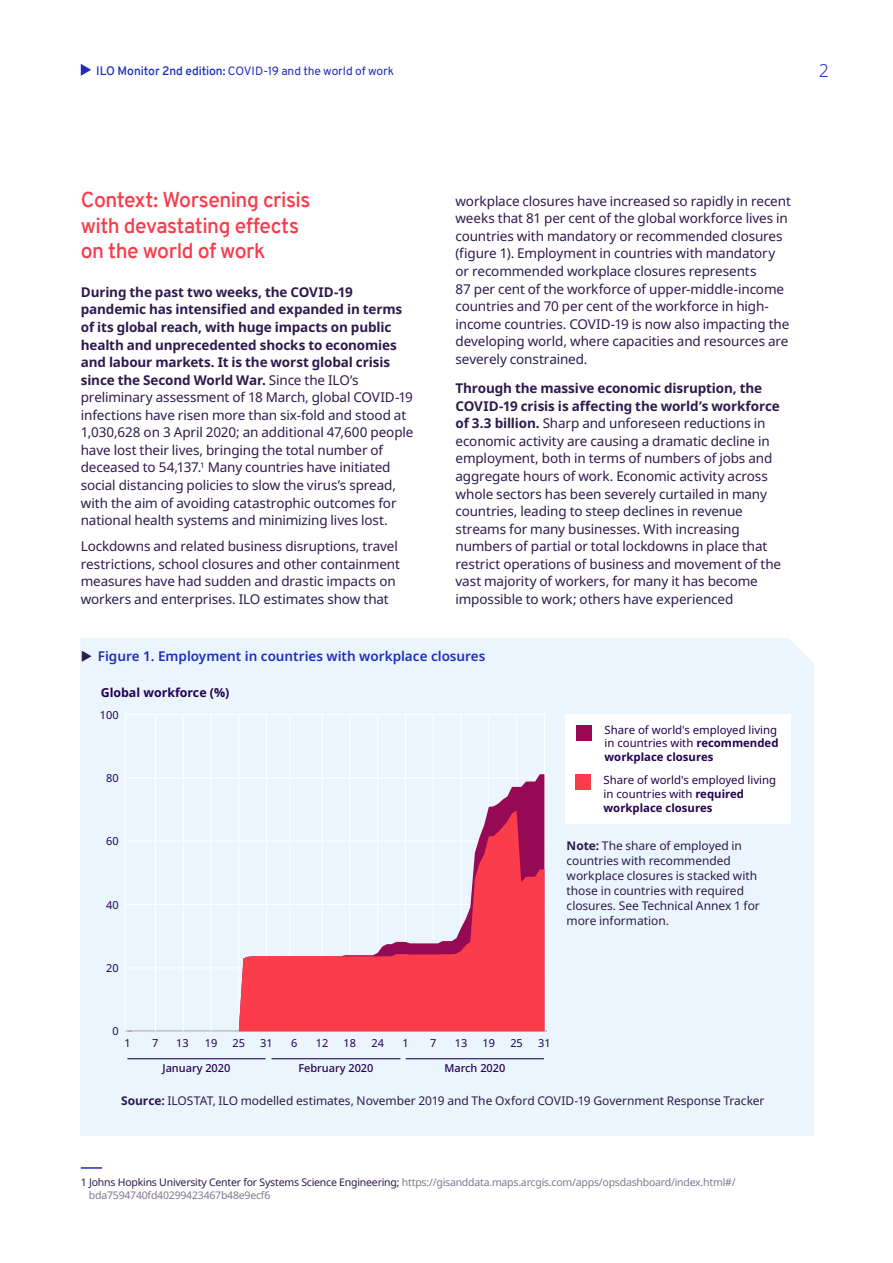
<style>
.page{position:relative;width:893px;height:1263px;background:#fff}
.page>*{position:absolute;margin:0;border:0;box-sizing:border-box;transform-origin:0 0}
.Briefing_A4_-_Sub_he{font:600 21px/25.5px "Overpass";letter-spacing:-.025em;color:#fa3c4b}
.t1{font:300 18px "Noto Sans";color:#1e2dbe}
.Briefing_A4_-_Body{font:13.5px/17.5px "Noto Sans";letter-spacing:-.01em;color:#2c1b4d}
.t2{font:600 13.5px "Noto Sans";color:#1e2dbe}
.t3{font:700 12.45px "Noto Sans";color:#230050}
.Note__Notes{font:12px/15px "Noto Sans";letter-spacing:-.005em;color:#2c1b4d}
.t4{font:12px "Overpass";letter-spacing:-.005em;color:#1e2dbe}
.t5{font:11.4px/13.6px "Noto Sans";color:#230050;text-align:justify}
.t6{font:10.95px "Noto Sans";color:#230050}
.t7{font:500 10.95px "Noto Sans";color:#230050}
.Briefing_A4-_footnot{font:10.5px/13.5px "Noto Sans";letter-spacing:-.02em;color:#807694}
.s1{font-weight:600}
.s2{font-weight:700}
.s3{color:#2c1b4d}
</style>
<div class="page">
<svg style="left:81px;top:64px;width:10px;height:12px"></svg>
<hr style="left:81px;top:1167px;width:21px;height:2px;background:#1e2dbe">
<div style="left:80px;top:638px;width:734px;height:27px;background:#ebf5fd"></div>
<div style="left:80px;top:665px;width:734px;height:470px;background:#ebf5fd"></div>
<hr style="left:155px;top:714px;width:1px;height:317px;background:#fff">
<hr style="left:183px;top:714px;width:1px;height:317px;background:#fff">
<hr style="left:211px;top:714px;width:1px;height:317px;background:#fff">
<hr style="left:238px;top:714px;width:1px;height:317px;background:#fff">
<hr style="left:266px;top:714px;width:1px;height:317px;background:#fff">
<hr style="left:289px;top:714px;width:1px;height:317px;background:#fff">
<hr style="left:322px;top:714px;width:1px;height:317px;background:#fff">
<hr style="left:350px;top:714px;width:1px;height:317px;background:#fff">
<hr style="left:377px;top:714px;width:1px;height:317px;background:#fff">
<hr style="left:405px;top:714px;width:1px;height:317px;background:#fff">
<hr style="left:433px;top:714px;width:1px;height:317px;background:#fff">
<hr style="left:461px;top:714px;width:1px;height:317px;background:#fff">
<hr style="left:489px;top:714px;width:1px;height:317px;background:#fff">
<hr style="left:516px;top:714px;width:1px;height:317px;background:#fff">
<hr style="left:544px;top:714px;width:1px;height:317px;background:#fff">
<hr style="left:125px;top:714px;width:1px;height:317px;background:#fff">
<hr style="left:125px;top:1031px;width:422px;height:1px;background:#fff">
<hr style="left:125px;top:967px;width:422px;height:1px;background:#fff">
<hr style="left:125px;top:904px;width:422px;height:1px;background:#fff">
<hr style="left:125px;top:841px;width:422px;height:1px;background:#fff">
<hr style="left:125px;top:777px;width:422px;height:1px;background:#fff">
<hr style="left:125px;top:714px;width:422px;height:1px;background:#fff">
<svg style="left:182px;top:774px;width:362px;height:37px"></svg>
<svg style="left:128px;top:811px;width:416px;height:220px"></svg>
<hr style="left:272px;top:1058px;width:128px;height:1px;background:#230050">
<hr style="left:127px;top:1058px;width:138px;height:1px;background:#230050">
<hr style="left:406px;top:1058px;width:138px;height:1px;background:#230050">
<div style="left:565px;top:714px;width:226px;height:109px;background:#fff"></div>
<div style="left:577px;top:725px;width:15px;height:15px;background:#960a55"></div>
<div style="left:576px;top:775px;width:15px;height:15px;background:#fa3c4b"></div>
<svg style="left:82px;top:650px;width:10px;height:11px"></svg>
<p class="t4" style="left:96px;top:62px;width:299px"><span class="s1">ILO Monitor 2nd edition:</span> COVID-19 and the world of work</p>
<h2 class="t1" style="left:819px;top:57px;width:12px">2</h2>
<p class="Briefing_A4_-_Sub_he" style="left:81px;top:187px;width:231px">Context: Worsening crisis with devastating effects on the world of work</p>
<p class="Briefing_A4_-_Body" style="left:81px;top:284px;width:334px"><span class="s2">During the past two weeks, the COVID-19 pandemic has intensified and expanded in terms of its global reach, with huge impacts on public health and unprecedented shocks to economies and labour markets. It is the worst global crisis since the Second World War.</span> Since the ILO’s preliminary assessment of 18 March, global COVID-19 infections have risen more than six-fold and stood at 1,030,628 on 3 April 2020; an additional 47,600 people have lost their lives, bringing the total number of deceased to 54,137.<sup>1</sup> Many countries have initiated social distancing policies to slow the virus’s spread, with the aim of avoiding catastrophic outcomes for national health systems and minimizing lives lost.</p>
<p class="Briefing_A4_-_Body" style="left:81px;top:538px;width:321px">Lockdowns and related business disruptions, travel restrictions, school closures and other containment measures have had sudden and drastic impacts on workers and enterprises. ILO estimates show that</p>
<p class="Briefing_A4_-_Body" style="left:455px;top:192px;width:337px">workplace closures have increased so rapidly in recent weeks that 81 per cent of the global workforce lives in countries with mandatory or recommended closures (figure 1). Employment in countries with mandatory or recommended workplace closures represents<br>87 per cent of the workforce of upper-middle-income countries and 70 per cent of the workforce in high&shy;income countries. COVID-19 is now also impacting the developing world, where capacities and resources are severely constrained.</p>
<p class="Briefing_A4_-_Body" style="left:455px;top:380px;width:327px"><span class="s2">Through the massive economic disruption, the COVID-19 crisis is affecting the world’s workforce of 3.3 billion.</span> Sharp and unforeseen reductions in economic activity are causing a dramatic decline in employment, both in terms of numbers of jobs and aggregate hours of work. Economic activity across whole sectors has been severely curtailed in many countries, leading to steep declines in revenue streams for many businesses. With increasing numbers of partial or total lockdowns in place that restrict operations of business and movement of the vast majority of workers, for many it has become impossible to work; others have experienced</p>
<p class="t2" style="left:98px;top:646px;width:389px">Figure 1. Employment in countries with workplace closures</p>
<p class="t3" style="left:101px;top:683px;width:130px">Global workforce (%)</p>
<p class="t6" style="left:100px;top:707px;width:20px">100</p>
<p class="t6" style="left:106px;top:770px;width:14px">80</p>
<p class="t6" style="left:106px;top:833px;width:14px">60</p>
<p class="t6" style="left:106px;top:897px;width:14px">40</p>
<p class="t6" style="left:106px;top:960px;width:14px">20</p>
<p class="t5" style="left:605px;top:723px;width:175px">Share of world's employed living in countries with <span class="s2">recommended workplace closures</span></p>
<p class="t5" style="left:604px;top:774px;width:174px;text-align:left">Share of world's employed living in countries with <span class="s2">required workplace closures</span></p>
<p class="Note__Notes" style="left:567px;top:838px;width:195px"><span class="s2">Note:</span> The share of employed in countries with recommended workplace closures is stacked with those in countries with required closures. See Technical Annex 1 for more information.</p>
<p class="t6" style="left:112px;top:1024px;width:8px">0</p>
<p class="t6" style="left:125px;top:1035px;width:8px">1</p>
<p class="t6" style="left:152px;top:1035px;width:8px">7</p>
<p class="t6" style="left:176px;top:1035px;width:14px">13</p>
<p class="t6" style="left:205px;top:1035px;width:14px">19</p>
<p class="t6" style="left:232px;top:1035px;width:14px">25</p>
<p class="t6" style="left:260px;top:1035px;width:14px">31</p>
<p class="t6" style="left:291px;top:1035px;width:8px">6</p>
<p class="t6" style="left:316px;top:1035px;width:14px">12</p>
<p class="t6" style="left:344px;top:1035px;width:14px">18</p>
<p class="t6" style="left:371px;top:1035px;width:14px">24</p>
<p class="t6" style="left:402px;top:1035px;width:8px">1</p>
<p class="t6" style="left:430px;top:1035px;width:8px">7</p>
<p class="t6" style="left:455px;top:1035px;width:14px">13</p>
<p class="t6" style="left:483px;top:1035px;width:14px">19</p>
<p class="t6" style="left:510px;top:1035px;width:14px">25</p>
<p class="t6" style="left:538px;top:1035px;width:14px">31</p>
<p class="t7" style="left:162px;top:1061px;width:69px">January 2020</p>
<p class="t7" style="left:298px;top:1061px;width:77px">February 2020</p>
<p class="t7" style="left:444px;top:1061px;width:63px">March 2020</p>
<p class="Note__Notes" style="left:121px;top:1093px;width:645px"><span class="s2">Source:</span> ILOSTAT, ILO modelled estimates, November 2019 and The Oxford COVID-19 Government Response Tracker</p>
<p class="Briefing_A4-_footnot" style="left:89px;top:1175px;width:648px;text-indent:-8px"><span class="s3">1 Johns Hopkins University Center for Systems Science Engineering;</span> https://gisanddata.maps.arcgis.com/apps/opsdashboard/index.html#/ bda7594740fd40299423467b48e9ecf6</p>
</div>
